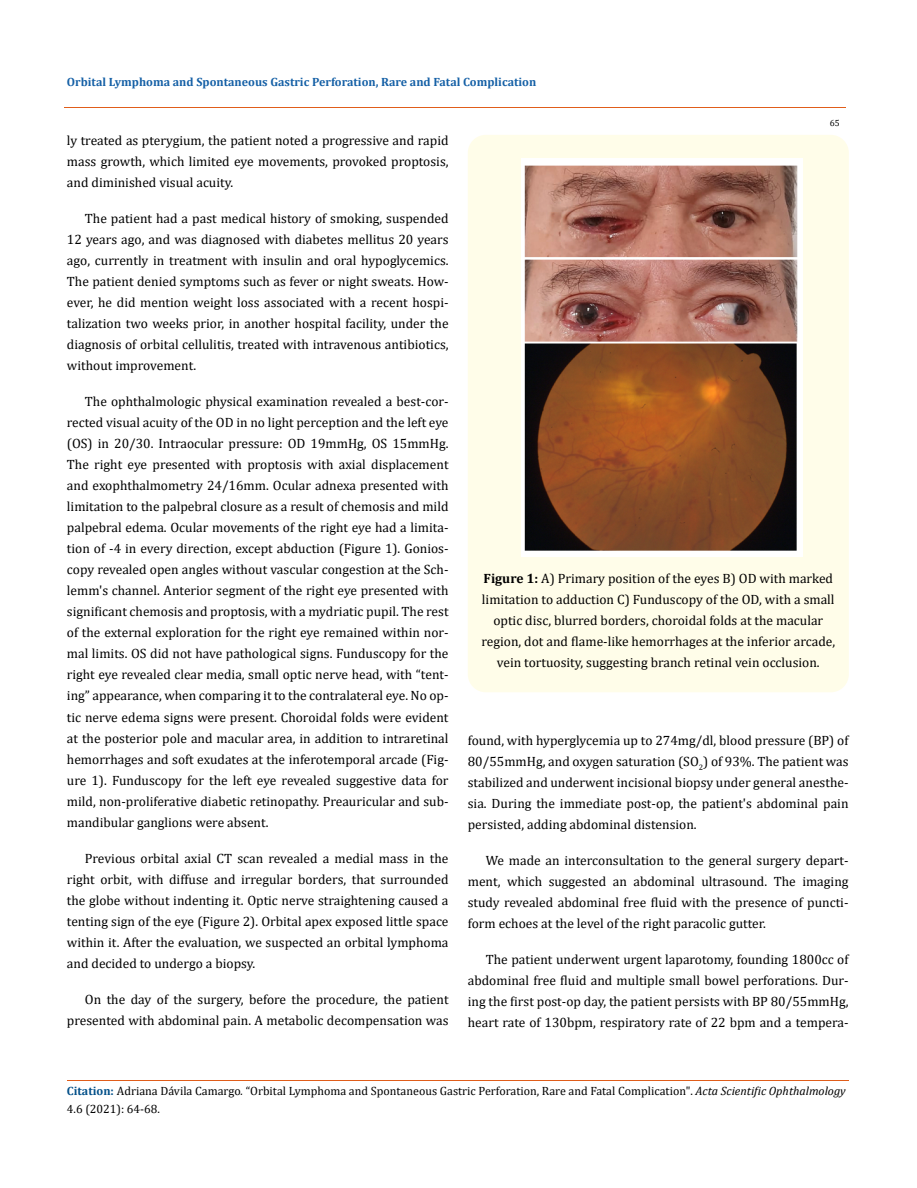
<style>
.page{position:relative;width:917px;height:1188px;background:#fff}
.page>*{position:absolute;margin:0;border:0;box-sizing:border-box;transform-origin:0 0}
.t1{font:13.5px/21px "Cambria";color:#000;text-align:justify}
.t2{font:12px/18px "Cambria";color:#000}
.t3{font:700 12px "Cambria";color:#1560a6}
.t4{font:9px "Cambria";color:#000}
.s1{font-weight:700}
.s2{font-weight:700;color:#035089}
.s3{font-style:italic}
</style>
<div class="page">
<div style="left:468px;top:135px;width:380px;height:557px;background:#fffde9;border-radius:18px"></div>
<img style="left:521px;top:158px;width:282px;height:398px">
<hr style="left:64px;top:108px;width:781px;height:1px;background:#e05d1a">
<hr style="left:67px;top:1080px;width:781px;height:1px;background:#e05d1a">
<p class="t3" style="left:67px;top:73px;width:471px">Orbital Lymphoma and Spontaneous Gastric Perforation, Rare and Fatal Complication</p>
<p class="t4" style="left:829px;top:118px;width:11px">65</p>
<p class="t1" style="left:67px;top:130px;width:383px">ly treated as pterygium, the patient noted a progressive and rapid mass growth, which limited eye movements, provoked proptosis, and diminished visual acuity.</p>
<p class="t1" style="left:67px;top:208px;width:383px;text-indent:18px">The patient had a past medical history of smoking, suspended 12 years ago, and was diagnosed with diabetes mellitus 20 years ago, currently in treatment with insulin and oral hypoglycemics.<br>The patient denied symptoms such as fever or night sweats. How&shy;ever, he did mention weight loss associated with a recent hospi&shy;talization two weeks prior, in another hospital facility, under the diagnosis of orbital cellulitis, treated with intravenous antibiotics, without improvement.</p>
<p class="t1" style="left:67px;top:391px;width:383px;text-indent:18px">The ophthalmologic physical examination revealed a best-cor&shy;rected visual acuity of the OD in no light perception and the left eye (OS) in 20/30. Intraocular pressure: OD 19mmHg, OS 15mmHg.<br>The right eye presented with proptosis with axial displacement and exophthalmometry 24/16mm. Ocular adnexa presented with limitation to the palpebral closure as a result of chemosis and mild palpebral edema. Ocular movements of the right eye had a limita&shy;tion of -4 in every direction, except abduction (Figure 1). Gonios&shy;copy revealed open angles without vascular congestion at the Sch&shy;lemm's channel. Anterior segment of the right eye presented with significant chemosis and proptosis, with a mydriatic pupil. The rest of the external exploration for the right eye remained within nor&shy;mal limits. OS did not have pathological signs. Funduscopy for the right eye revealed clear media, small optic nerve head, with “tent&shy;ing” appearance, when comparing it to the contralateral eye. No op&shy;tic nerve edema signs were present. Choroidal folds were evident at the posterior pole and macular area, in addition to intraretinal hemorrhages and soft exudates at the inferotemporal arcade (Fig&shy;ure 1). Funduscopy for the left eye revealed suggestive data for mild, non-proliferative diabetic retinopathy. Preauricular and sub&shy;mandibular ganglions were absent.</p>
<p class="t1" style="left:67px;top:847px;width:383px;text-indent:18px">Previous orbital axial CT scan revealed a medial mass in the right orbit, with diffuse and irregular borders, that surrounded the globe without indenting it. Optic nerve straightening caused a tenting sign of the eye (Figure 2). Orbital apex exposed little space within it. After the evaluation, we suspected an orbital lymphoma and decided to undergo a biopsy.</p>
<p class="t1" style="left:67px;top:988px;width:383px;text-align:right">On the day of the surgery, before the procedure, the patient presented with abdominal pain. A metabolic decompensation was</p>
<p class="t1" style="left:481px;top:568px;width:355px;text-align:center"><span class="s1">Figure 1:</span> A) Primary position of the eyes B) OD with marked limitation to adduction C) Funduscopy of the OD, with a small optic disc, blurred borders, choroidal folds at the macular region, dot and flame-like hemorrhages at the inferior arcade, vein tortuosity, suggesting branch retinal vein occlusion.</p>
<p class="t1" style="left:468px;top:729px;width:382px">found, with hyperglycemia up to 274mg/dl, blood pressure (BP) of 80/55mmHg, and oxygen saturation (SO<sub>2</sub>) of 93%. The patient was stabilized and underwent incisional biopsy under general anesthe&shy;sia. During the immediate post-op, the patient's abdominal pain persisted, adding abdominal distension.</p>
<p class="t1" style="left:468px;top:849px;width:382px;text-indent:18px">We made an interconsultation to the general surgery depart&shy;ment, which suggested an abdominal ultrasound. The imaging study revealed abdominal free fluid with the presence of puncti&shy;form echoes at the level of the right paracolic gutter.</p>
<p class="t1" style="left:468px;top:948px;width:382px;text-indent:18px">The patient underwent urgent laparotomy, founding 1800cc of abdominal free fluid and multiple small bowel perforations. Dur&shy;ing the first post-op day, the patient persists with BP 80/55mmHg, heart rate of 130bpm, respiratory rate of 22 bpm and a tempera-</p>
<p class="t2" style="left:67px;top:1082px;width:780px"><span class="s2">Citation:</span> Adriana Dávila Camargo<span class="s3">.</span> “Orbital Lymphoma and Spontaneous Gastric Perforation, Rare and Fatal Complication". <span class="s3">Acta Scientific Ophthalmology<br></span>4.6 (2021): 64-68.</p>
</div>
